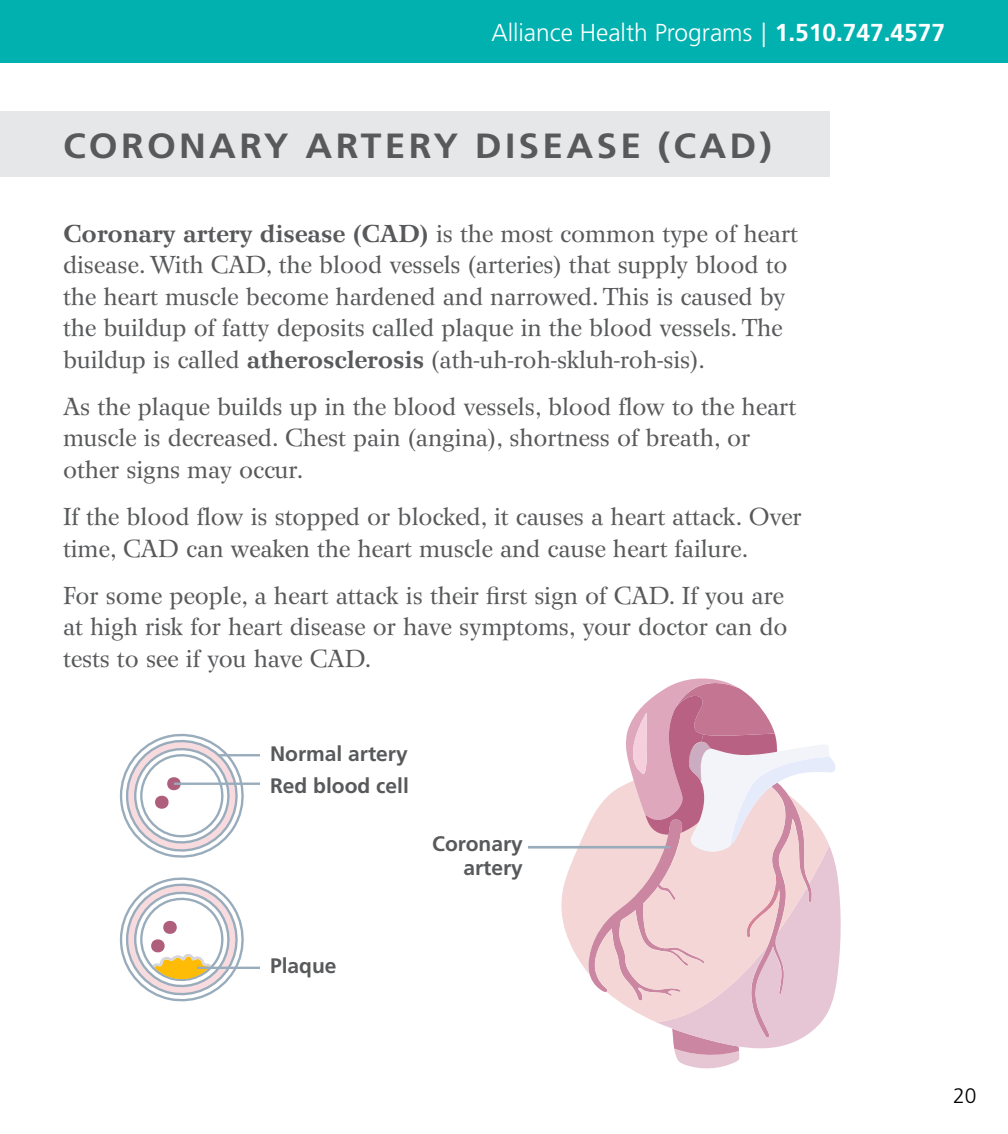
<style>
.page{position:relative;width:1008px;height:1134px;background:#fff}
.page>*{position:absolute;margin:0;border:0;box-sizing:border-box;transform-origin:0 0}
.t1{font:700 35px "Frutiger LT Std";letter-spacing:.085em;color:#58595b;scale:1.06 1}
.t2{font:24.5px/31.5px "Wilke LT Std";color:#58595b}
.t3{font:300 24.5px "Frutiger LT Std";color:#fff}
.t4{font:700 21px/32.2px "Frutiger LT Std";color:#58595b}
.t5{font:300 21px "Frutiger LT Std";color:#000}
.s1{font-weight:700}
</style>
<div class="page">
<div style="left:0;top:0;width:1008px;height:63px;background:#00b1b0"></div>
<div style="left:0;top:112px;width:829px;height:65px;background:#e6e7e8"></div>
<svg style="left:561px;top:678px;width:280px;height:390px"></svg>
<hr style="left:528px;top:846px;width:142px;height:3px;background:#99acbc">
<hr style="left:0;top:621px;width:1px;height:450px;background:#f1f1f2">
<svg style="left:119px;top:733px;width:129px;height:125px"></svg>
<svg style="left:119px;top:877px;width:129px;height:125px"></svg>
<hr style="left:219px;top:754px;width:41px;height:2px;background:#99acbc">
<hr style="left:174px;top:783px;width:86px;height:2px;background:#99acbc">
<hr style="left:197px;top:967px;width:63px;height:2px;background:#99acbc">
<p class="t3" style="left:491px;top:18px;width:455px">Alliance Health Programs | <span class="s1">1.510.747.4577</span></p>
<h1 class="t1" style="left:63px;top:125px;width:670px">CORONARY ARTERY DISEASE (CAD)</h1>
<p class="t2" style="left:63px;top:218px;width:736px"><span class="s1">Coronary artery disease (CAD)</span> is the most common type of heart disease. With CAD, the blood vessels (arteries) that supply blood to the heart muscle become hardened and narrowed. This is caused by the buildup of fatty deposits called plaque in the blood vessels. The buildup is called <span class="s1">atherosclerosis</span> (ath-uh-roh-skluh-roh-sis).</p>
<p class="t2" style="left:63px;top:391px;width:735px">As the plaque builds up in the blood vessels, blood flow to the heart muscle is decreased. Chest pain (angina), shortness of breath, or other signs may occur.</p>
<p class="t2" style="left:63px;top:501px;width:740px">If the blood flow is stopped or blocked, it causes a heart attack. Over time, CAD can weaken the heart muscle and cause heart failure.</p>
<p class="t2" style="left:63px;top:580px;width:726px">For some people, a heart attack is their first sign of CAD. If you are at high risk for heart disease or have symptoms, your doctor can do tests to see if you have CAD.</p>
<p class="t4" style="left:270px;top:738px;width:140px">Normal artery<br>Red blood cell</p>
<p class="t4" style="left:432px;top:831px;width:92px;line-height:24.5px;text-align:right">Coronary artery</p>
<p class="t4" style="left:270px;top:950px;width:68px">Plaque</p>
<p class="t5" style="left:953px;top:1083px;width:25px">20</p>
</div>
